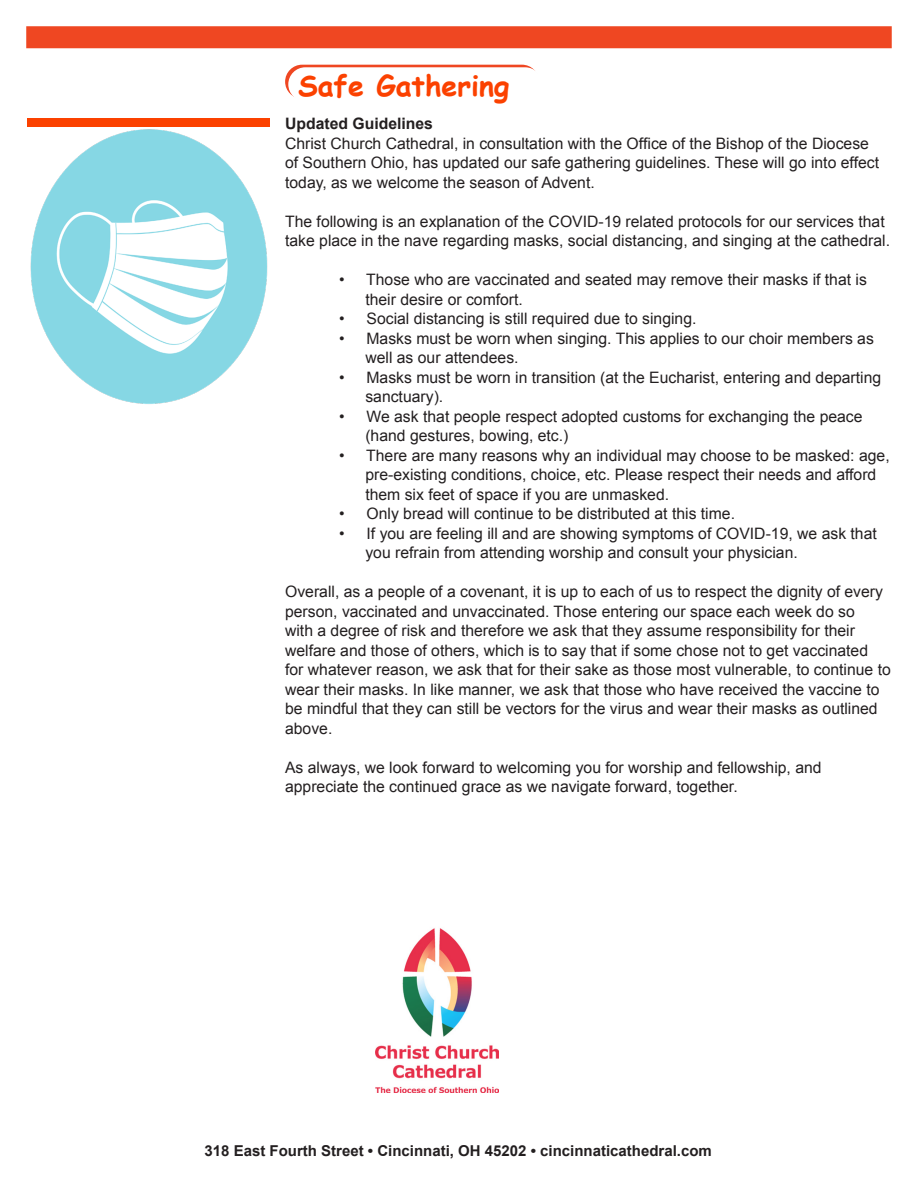
<style>
.page{position:relative;width:918px;height:1188px;background:#fff}
.page>*{position:absolute;margin:0;border:0;box-sizing:border-box;transform-origin:0 0}
.t1{font:700 28.5px "Comic Sans MS";color:#fb4100}
.t2{font:15.75px/19.5px "Arial";color:#231f20}
.t3{font:700 15.75px "Arial";color:#231f20}
.t4{font:700 15px "Arial";color:#231f20}
</style>
<div class="page">
<div style="left:26px;top:26px;width:866px;height:22px;background:#ef4722;border:2px solid #ef4722"></div>
<img style="left:375px;top:928px;width:124px;height:164px">
<div style="left:285px;top:65px;width:254px;height:34px;background:#ef4722;border-radius:17px"></div>
<div style="left:288px;top:67px;width:254px;height:34px;background:#fff;border-radius:17px"></div>
<div style="left:27px;top:118px;width:243px;height:8px;background:#fb4100"></div>
<img style="left:29px;top:126px;width:241px;height:278px">
<p class="t1" style="left:298px;top:64px;width:213px">Safe Gathering</p>
<p class="t3" style="left:285px;top:113px;width:149px">Updated Guidelines</p>
<p class="t2" style="left:285px;top:134px;width:595px">Christ Church Cathedral, in consultation with the Office of the Bishop of the Diocese of Southern Ohio, has updated our safe gathering guidelines. These will go into effect today, as we welcome the season of Advent.</p>
<p class="t2" style="left:285px;top:212px;width:606px">The following is an explanation of the COVID-19 related protocols for our services that take place in the nave regarding masks, social distancing, and singing at the cathedral.</p>
<p class="t2" style="left:339px;top:270px;width:529px">• Those who are vaccinated and seated may remove their masks if that is</p>
<p class="t2" style="left:365px;top:290px;width:159px">their desire or comfort.</p>
<p class="t2" style="left:339px;top:309px;width:359px">• Social distancing is still required due to singing.</p>
<p class="t2" style="left:365px;top:329px;width:510px;text-indent:-26px">• Masks must be worn when singing. This applies to our choir members as well as our attendees.</p>
<p class="t2" style="left:339px;top:368px;width:544px">• Masks must be worn in transition (at the Eucharist, entering and departing</p>
<p class="t2" style="left:365px;top:387px;width:79px">sanctuary).</p>
<p class="t2" style="left:339px;top:407px;width:525px">• We ask that people respect adopted customs for exchanging the peace</p>
<p class="t2" style="left:365px;top:426px;width:205px">(hand gestures, bowing, etc.)</p>
<p class="t2" style="left:339px;top:446px;width:552px">• There are many reasons why an individual may choose to be masked: age,</p>
<p class="t2" style="left:365px;top:465px;width:512px">pre-existing conditions, choice, etc. Please respect their needs and afford</p>
<p class="t2" style="left:365px;top:485px;width:305px">them six feet of space if you are unmasked.</p>
<p class="t2" style="left:339px;top:504px;width:397px">• Only bread will continue to be distributed at this time.</p>
<p class="t2" style="left:339px;top:524px;width:539px">• If you are feeling ill and are showing symptoms of COVID-19, we ask that</p>
<p class="t2" style="left:365px;top:543px;width:434px">you refrain from attending worship and consult your physician.</p>
<p class="t2" style="left:285px;top:582px;width:607px">Overall, as a people of a covenant, it is up to each of us to respect the dignity of every person, vaccinated and unvaccinated. Those entering our space each week do so<br>with a degree of risk and therefore we ask that they assume responsibility for their welfare and those of others, which is to say that if some chose not to get vaccinated<br>for whatever reason, we ask that for their sake as those most vulnerable, to continue to wear their masks. In like manner, we ask that those who have received the vaccine to be mindful that they can still be vectors for the virus and wear their masks as outlined above.</p>
<p class="t2" style="left:285px;top:758px;width:538px">As always, we look forward to welcoming you for worship and fellowship, and appreciate the continued grace as we navigate forward, together.</p>
<p class="t4" style="left:205px;top:1141px;width:509px">318 East Fourth Street • Cincinnati, OH 45202 • cincinnaticathedral.com</p>
</div>
